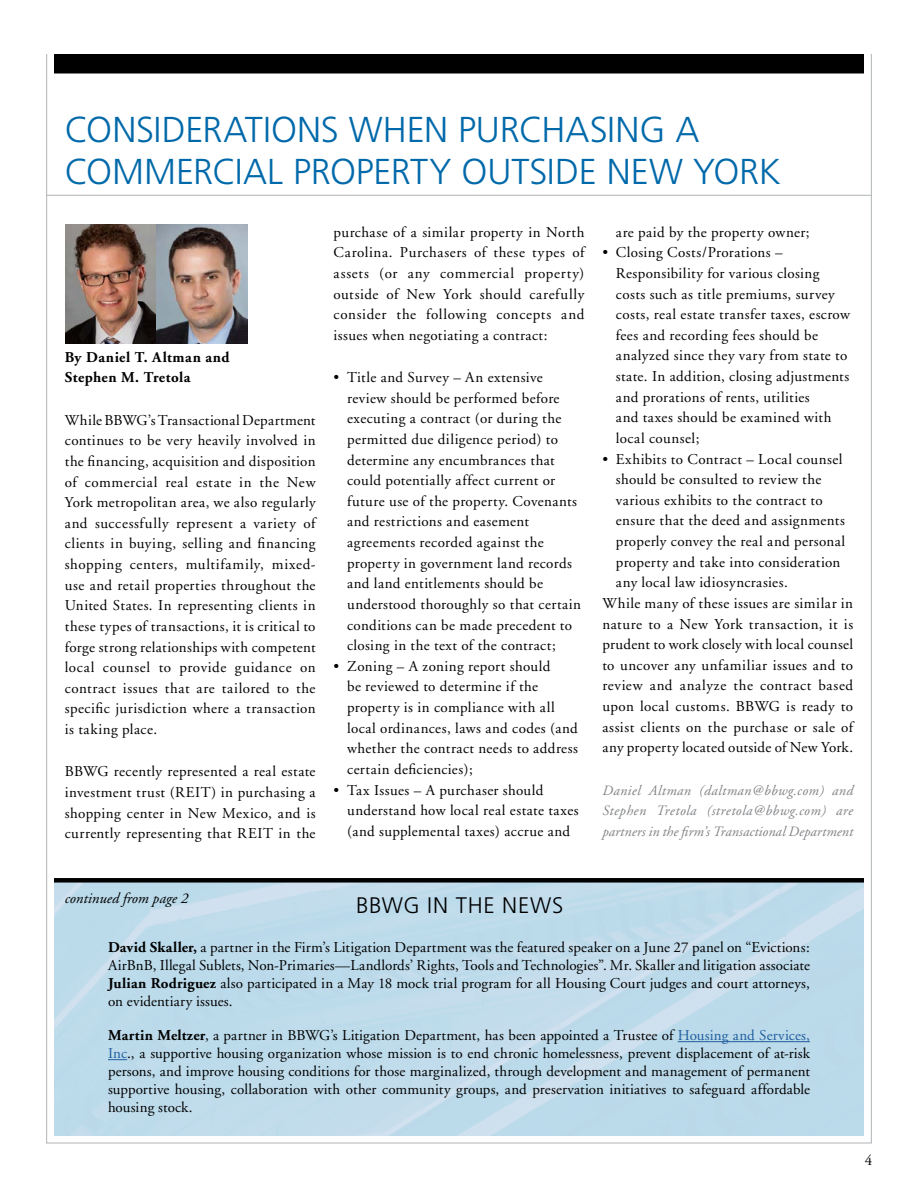
<style>
.page{position:relative;width:918px;height:1188px;background:#fff}
.page>*{position:absolute;margin:0;border:0;box-sizing:border-box;transform-origin:0 0}
.t1{font:300 36px/42px "Frutiger";letter-spacing:-.005em;color:#0069aa}
.t2{font:300 22.5px "Frutiger";letter-spacing:.03em;color:#000}
.t3{font:15px/20.7px "Adobe Garamond";letter-spacing:.03em;color:#000;text-align:justify}
.t4{font:700 15px/20.2px "Adobe Garamond";letter-spacing:.03em;color:#000}
.t5{font:italic 15px "Adobe Garamond";color:#000}
.t6{font:italic 14.25px/20.5px "Adobe Garamond";letter-spacing:.01em;color:#808285;text-align:justify}
.s1{font-weight:700}
.s2{color:#215e9e}
</style>
<div class="page">
<div style="left:54px;top:54px;width:810px;height:20px;background:#000"></div>
<hr style="left:46px;top:195px;width:826px;height:1px;background:#b1b4b6">
<div style="left:54px;top:878px;width:810px;height:5px;background:#000"></div>
<hr style="left:678px;top:1041px;width:132px;height:1px;background:#215e9e">
<svg style="left:108px;top:1059px;width:19px;height:1px"></svg>
<img style="left:66px;top:224px;width:182px;height:120px">
<h1 class="t1" style="left:65px;top:108px;width:718px">CONSIDERATIONS WHEN PURCHASING A<br>COMMERCIAL PROPERTY OUTSIDE NEW YORK</h1>
<p class="t4" style="left:65px;top:348px;width:166px">By Daniel T. Altman and<br>Stephen M. Tretola</p>
<p class="t3" style="left:65px;top:410px;width:252px">While BBWG’s Transactional Department continues to be very heavily involved in the financing, acquisition and disposition of commercial real estate in the New York metropolitan area, we also regularly and successfully represent a variety of clients in buying, selling and financing shopping centers, multifamily, mixed&shy;use and retail properties throughout the United States. In representing clients in these types of transactions, it is critical to forge strong relationships with competent local counsel to provide guidance on contract issues that are tailored to the specific jurisdiction where a transaction is taking place.</p>
<p class="t3" style="left:65px;top:762px;width:252px">BBWG recently represented a real estate investment trust (REIT) in purchasing a shopping center in New Mexico, and is currently representing that REIT in the</p>
<p class="t3" style="left:334px;top:222px;width:252px">purchase of a similar property in North Carolina. Purchasers of these types of assets (or any commercial property) outside of New York should carefully consider the following concepts and issues when negotiating a contract:</p>
<p class="t3" style="left:347px;top:367px;width:236px;text-align:left;text-indent:-14px">• Title and Survey – An extensive review should be performed before executing a contract (or during the permitted due diligence period) to determine any encumbrances that could potentially affect current or future use of the property. Covenants and restrictions and easement agreements recorded against the property in government land records and land entitlements should be understood thoroughly so that certain conditions can be made precedent to closing in the text of the contract;</p>
<p class="t3" style="left:347px;top:656px;width:232px;text-align:left;text-indent:-14px">• Zoning – A zoning report should<br>be reviewed to determine if the property is in compliance with all local ordinances, laws and codes (and whether the contract needs to address certain deficiencies);</p>
<p class="t3" style="left:347px;top:780px;width:233px;text-align:left;text-indent:-14px">• Tax Issues – A purchaser should understand how local real estate taxes (and supplemental taxes) accrue and</p>
<p class="t3" style="left:616px;top:222px;width:195px">are paid by the property owner;</p>
<p class="t3" style="left:616px;top:243px;width:236px;text-align:left;text-indent:-14px">• Closing Costs/Prorations – Responsibility for various closing costs such as title premiums, survey costs, real estate transfer taxes, escrow fees and recording fees should be analyzed since they vary from state to state. In addition, closing adjustments and prorations of rents, utilities<br>and taxes should be examined with local counsel;</p>
<p class="t3" style="left:602px;top:449px;width:242px">• Exhibits to Contract – Local counsel</p>
<p class="t3" style="left:616px;top:469px;width:207px">should be consulted to review the</p>
<p class="t3" style="left:616px;top:490px;width:208px">various exhibits to the contract to</p>
<p class="t3" style="left:616px;top:511px;width:231px">ensure that the deed and assignments</p>
<p class="t3" style="left:616px;top:531px;width:231px">properly convey the real and personal</p>
<p class="t3" style="left:616px;top:552px;width:226px">property and take into consideration</p>
<p class="t3" style="left:616px;top:573px;width:173px">any local law idiosyncrasies.</p>
<p class="t3" style="left:602px;top:593px;width:252px">While many of these issues are similar in</p>
<p class="t3" style="left:602px;top:614px;width:252px">nature to a New York transaction, it is</p>
<p class="t3" style="left:602px;top:634px;width:252px">prudent to work closely with local counsel</p>
<p class="t3" style="left:602px;top:655px;width:252px">to uncover any unfamiliar issues and to</p>
<p class="t3" style="left:602px;top:676px;width:252px">review and analyze the contract based</p>
<p class="t3" style="left:602px;top:696px;width:252px">upon local customs. BBWG is ready to</p>
<p class="t3" style="left:602px;top:717px;width:252px">assist clients on the purchase or sale of</p>
<p class="t3" style="left:602px;top:738px;width:252px">any property located outside of New York.</p>
<p class="t6" style="left:602px;top:780px;width:252px">Daniel Altman (daltman@bbwg.com) and Stephen Tretola (stretola@bbwg.com) are partners in the firm’s Transactional Department</p>
<p class="t5" style="left:65px;top:890px;width:125px">continued from page 2</p>
<h2 class="t2" style="left:356px;top:892px;width:209px">BBWG IN THE NEWS</h2>
<p class="t3" style="left:108px;top:939px;width:703px;line-height:18px"><span class="s1">David Skaller,</span> a partner in the Firm’s Litigation Department was the featured speaker on a June 27 panel on “Evictions:<br>AirBnB, Illegal Sublets, Non-Primaries—Landlords’ Rights, Tools and Technologies”. Mr. Skaller and litigation associate <span class="s1">Julian Rodriguez</span> also participated in a May 18 mock trial program for all Housing Court judges and court attorneys, on evidentiary issues.</p>
<p class="t3" style="left:108px;top:1027px;width:704px;line-height:18px"><span class="s1">Martin Meltzer</span>, a partner in BBWG’s Litigation Department, has been appointed a Trustee of <span class="s2">Housing and Services, Inc</span>., a supportive housing organization whose mission is to end chronic homelessness, prevent displacement of at-risk persons, and improve housing conditions for those marginalized, through development and management of permanent supportive housing, collaboration with other community groups, and preservation initiatives to safeguard affordable housing stock.</p>
<p class="t3" style="left:865px;top:1150px;width:9px">4</p>
</div>
